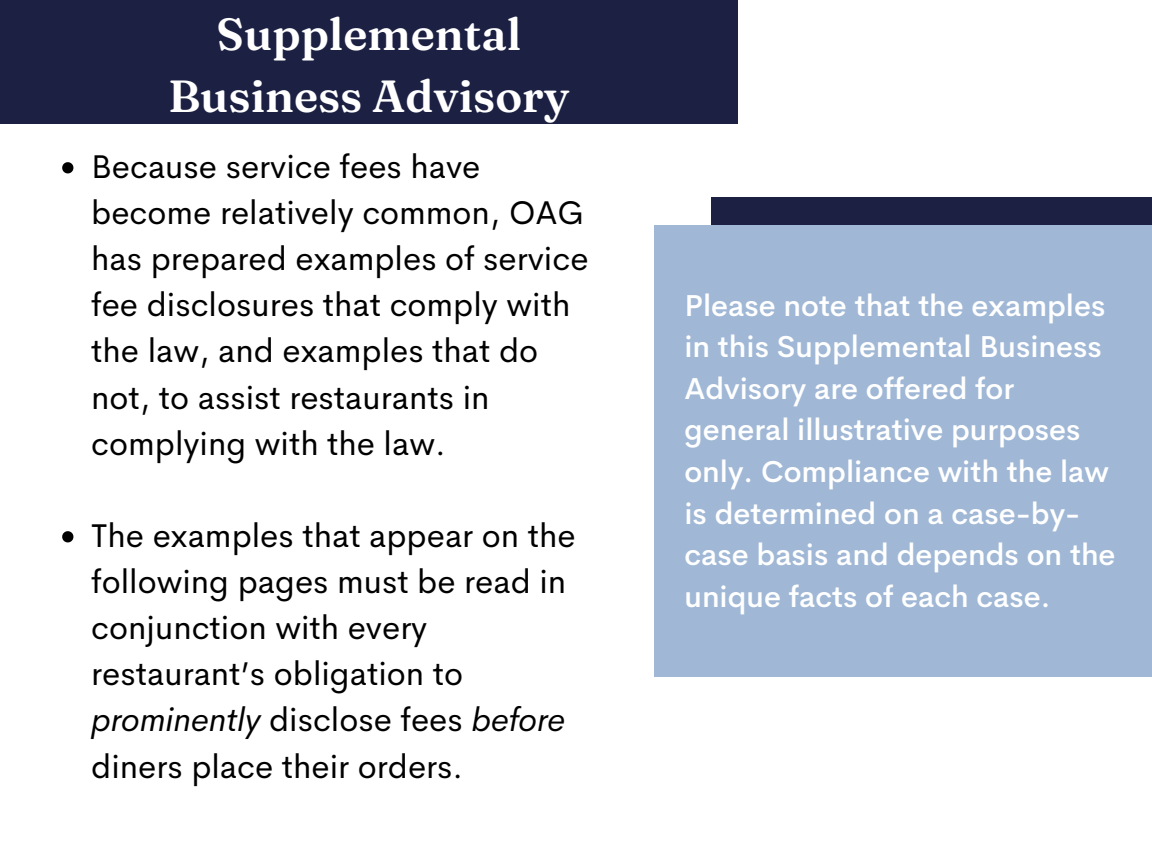
<style>
.page{position:relative;width:1152px;height:864px;background:#fff}
.page>*{position:absolute;margin:0;border:0;box-sizing:border-box;transform-origin:0 0}
.t1{font:600 45px "Fraunces 9 pt";color:#fff}
.t2{font:33px/46.2px "Cerebri Sans";color:#000}
.t3{font:500 30px/41.7px "Cerebri Sans";color:#fff}
.s1{font-style:italic}
</style>
<div class="page">
<div style="left:711px;top:197px;width:441px;height:55px;background:#1c2143"></div>
<div style="left:654px;top:225px;width:498px;height:452px;background:#a0b8d6"></div>
<div style="left:0;top:0;width:738px;height:124px;background:#1c2143"></div>
<svg style="left:62px;top:162px;width:11px;height:11px"></svg>
<svg style="left:62px;top:531px;width:11px;height:11px"></svg>
<p class="t1" style="left:217px;top:6px;width:306px">Supplemental</p>
<p class="t1" style="left:168px;top:68px;width:403px">Business Advisory</p>
<p class="t2" style="left:91px;top:143px;width:499px">Because service fees have become relatively common, OAG has prepared examples of service fee disclosures that comply with the law, and examples that do not, to assist restaurants in complying with the law.</p>
<p class="t2" style="left:91px;top:512px;width:486px">The examples that appear on the following pages must be read in conjunction with every restaurant’s obligation to <span class="s1">prominently</span> disclose fees <span class="s1">before </span>diners place their orders.</p>
<p class="t3" style="left:684px;top:284px;width:433px">Please note that the examples in this Supplemental Business<br>Advisory are offered for general illustrative purposes only. Compliance with the law is determined on a case-by&shy;case basis and depends on the unique facts of each case.</p>
</div>
